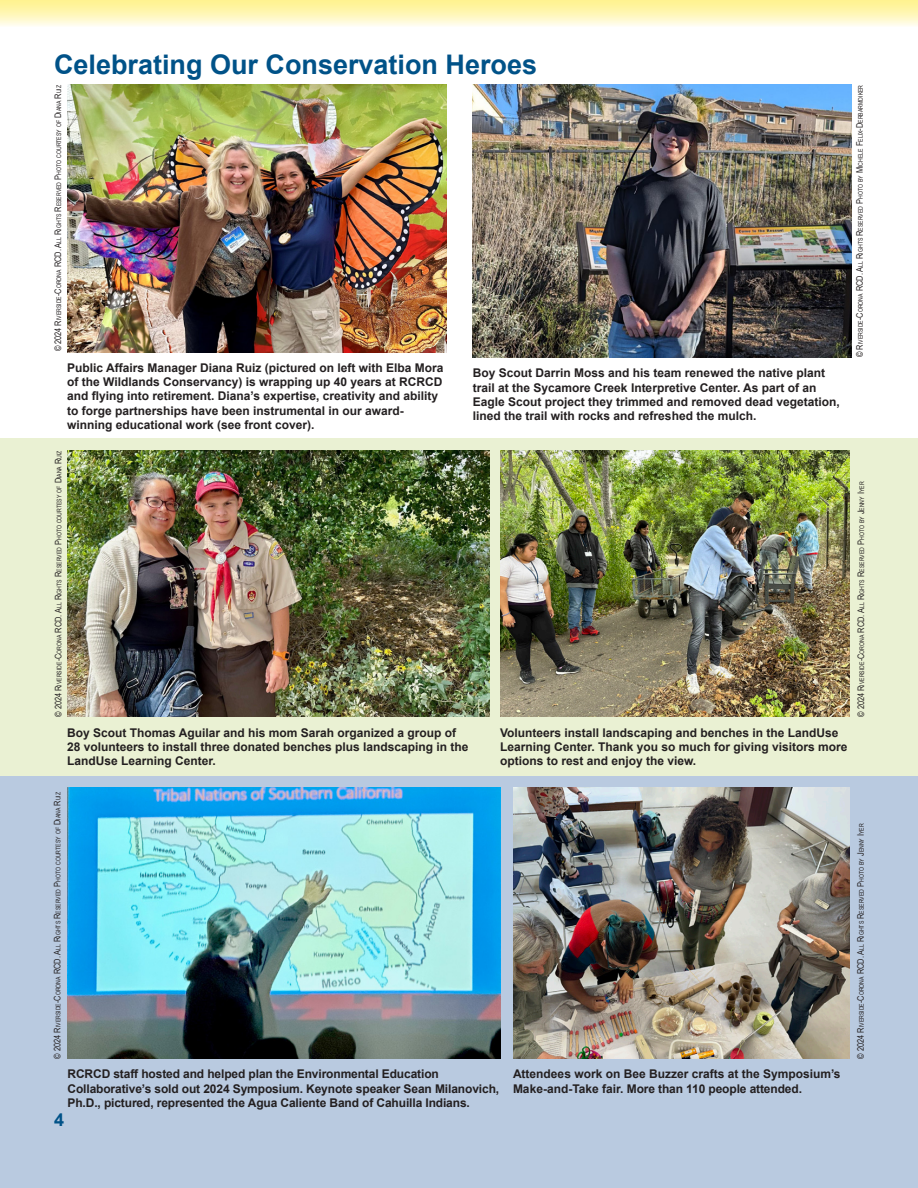
<style>
.page{position:relative;width:918px;height:1188px;background:#fff}
.page>*{position:absolute;margin:0;border:0;box-sizing:border-box;transform-origin:0 0}
.Paragraph_Style_news_text{font:700 27px "Arial";color:#005288}
.t1{font:700 18px "Arial";color:#005288}
.t2{font:700 12px/14.4px "Arial";color:#231f20}
.Paragraph_Style_news_text-2{font:6.3px "Arial Narrow";color:#231f20}
.s1{font-size:9px}
</style>
<div class="page">
<div style="left:0;top:773px;width:918px;height:415px;background:#b9cae0"></div>
<div style="left:0;top:438px;width:918px;height:338px;background:#eaf1d3"></div>
<svg style="left:0;top:0;width:918px;height:26px;background:#fff6b8"></svg>
<img style="left:67px;top:85px;width:379px;height:267px">
<img style="left:473px;top:84px;width:379px;height:274px">
<img style="left:500px;top:450px;width:350px;height:267px">
<img style="left:513px;top:787px;width:337px;height:272px">
<img style="left:68px;top:450px;width:421px;height:267px">
<img style="left:68px;top:787px;width:432px;height:272px">
<p class="Paragraph_Style_news_text" style="left:54px;top:47px;width:485px">Celebrating Our Conservation Heroes</p>
<p class="Paragraph_Style_news_text-2" style="left:54px;top:351px;width:268px;rotate:-90deg"><span class="s1">© 2024 R</span>iverside<span class="s1">-C</span>orona <span class="s1">RCD. A</span>ll <span class="s1">R</span>ights <span class="s1">R</span>eserved <span class="s1">P</span>hoto courtesy of <span class="s1">D</span>iana <span class="s1">R</span>uiz</p>
<p class="Paragraph_Style_news_text-2" style="left:856px;top:357px;width:273px;rotate:-90deg"><span class="s1">© R</span>iverside<span class="s1">-C</span>orona <span class="s1">RCD. A</span>ll <span class="s1">R</span>ights <span class="s1">R</span>eserved <span class="s1">P</span>hoto by <span class="s1">M</span>ichele <span class="s1">F</span>elix<span class="s1">-D</span>erbarmdiker</p>
<p class="t2" style="left:67px;top:361px;width:378px">Public Affairs Manager Diana Ruiz (pictured on left with Elba Mora of the Wildlands Conservancy) is wrapping up 40 years at RCRCD and flying into retirement. Diana’s expertise, creativity and ability to forge partnerships have been instrumental in our award&shy;winning educational work (see front cover).</p>
<p class="t2" style="left:473px;top:366px;width:368px">Boy Scout Darrin Moss and his team renewed the native plant trail at the Sycamore Creek Interpretive Center. As part of an Eagle Scout project they trimmed and removed dead vegetation, lined the trail with rocks and refreshed the mulch.</p>
<p class="Paragraph_Style_news_text-2" style="left:55px;top:717px;width:268px;rotate:-90deg"><span class="s1">© 2024 R</span>iverside<span class="s1">-C</span>orona <span class="s1">RCD. A</span>ll <span class="s1">R</span>ights <span class="s1">R</span>eserved <span class="s1">P</span>hoto courtesy of <span class="s1">D</span>iana <span class="s1">R</span>uiz</p>
<p class="t2" style="left:67px;top:726px;width:403px">Boy Scout Thomas Aguilar and his mom Sarah organized a group of<br>28 volunteers to install three donated benches plus landscaping in the<br>LandUse Learning Center.</p>
<p class="Paragraph_Style_news_text-2" style="left:54px;top:1059px;width:268px;rotate:-90deg"><span class="s1">© 2024 R</span>iverside<span class="s1">-C</span>orona <span class="s1">RCD. A</span>ll <span class="s1">R</span>ights <span class="s1">R</span>eserved <span class="s1">P</span>hoto courtesy of <span class="s1">D</span>iana <span class="s1">R</span>uiz</p>
<p class="t2" style="left:500px;top:726px;width:349px">Volunteers install landscaping and benches in the LandUse<br>Learning Center. Thank you so much for giving visitors more options to rest and enjoy the view.</p>
<p class="t2" style="left:68px;top:1067px;width:433px">RCRCD staff hosted and helped plan the Environmental Education<br>Collaborative’s sold out 2024 Symposium. Keynote speaker Sean Milanovich,<br>Ph.D., pictured, represented the Agua Caliente Band of Cahuilla Indians.</p>
<p class="t1" style="left:54px;top:1108px;width:12px">4</p>
<p class="t2" style="left:513px;top:1067px;width:329px">Attendees work on Bee Buzzer crafts at the Symposium’s<br>Make-and-Take fair. More than 110 people attended.</p>
<p class="Paragraph_Style_news_text-2" style="left:857px;top:717px;width:236px;rotate:-90deg"><span class="s1">© 2024 R</span>iverside<span class="s1">-C</span>orona <span class="s1">RCD. A</span>ll <span class="s1">R</span>ights <span class="s1">R</span>eserved <span class="s1">P</span>hoto by <span class="s1">J</span>enny <span class="s1">I</span>yer</p>
<p class="Paragraph_Style_news_text-2" style="left:857px;top:1059px;width:236px;rotate:-90deg"><span class="s1">© 2024 R</span>iverside<span class="s1">-C</span>orona <span class="s1">RCD. A</span>ll <span class="s1">R</span>ights <span class="s1">R</span>eserved <span class="s1">P</span>hoto by <span class="s1">J</span>enny <span class="s1">I</span>yer</p>
</div>
